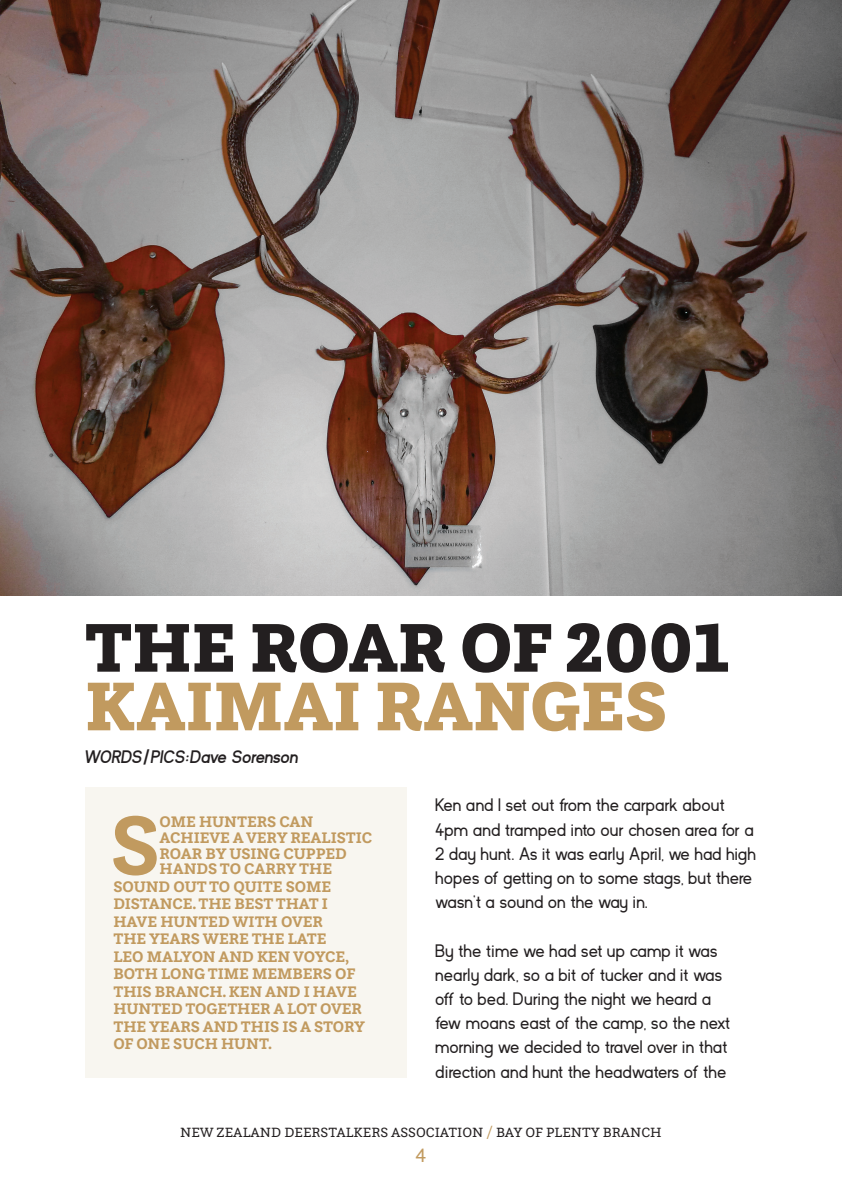
<style>
.page{position:relative;width:842px;height:1191px;background:#fff}
.page>*{position:absolute;margin:0;border:0;box-sizing:border-box;transform-origin:0 0}
.t1{font:700 86.8px "Questa Slab";color:#c19a5f}
.t2{font:900 72px "Questa Slab";color:#231f20}
.t3{font:900 72px "Questa Slab";color:#c19a5f}
.t4{font:20px "Questa Slab";color:#c19a5f}
.t5{font:18px/24.2px "Kayak Sans";color:#231f20}
.t6{font:italic 700 18px "Kayak Sans";letter-spacing:-.065em;color:#231f20}
.t7{font:700 16px/17.4px "Questa Slab";letter-spacing:-.005em;color:#c19a5f}
.t8{font:14px "Questa Slab";color:#231f20}
.s1{color:#c19a5f}
</style>
<div class="page">
<img style="left:0;top:0;width:842px;height:595px">
<div style="left:85px;top:787px;width:322px;height:290px;background:#f8f6f0"></div>
<h2 class="t2" style="left:85px;top:600px;width:645px">THE ROAR OF 2001</h2>
<h2 class="t3" style="left:85px;top:659px;width:583px">KAIMAI RANGES</h2>
<p class="t6" style="left:85px;top:747px;width:215px">WORDS/PICS:Dave Sorenson</p>
<h1 class="t1" style="left:110px;top:789px;width:51px">S</h1>
<p class="t7" style="left:160px;top:814px;width:214px;line-height:15.6px">OME HUNTERS CAN<br>ACHIEVE A VERY REALISTIC<br>ROAR BY USING CUPPED<br>HANDS TO CARRY THE</p>
<p class="t7" style="left:113px;top:877px;width:253px">SOUND OUT TO QUITE SOME<br>DISTANCE. THE BEST THAT I<br>HAVE HUNTED WITH OVER<br>THE YEARS WERE THE LATE<br>LEO MALYON AND KEN VOYCE,<br>BOTH LONG TIME MEMBERS OF<br>THIS BRANCH. KEN AND I HAVE<br>HUNTED TOGETHER A LOT OVER<br>THE YEARS AND THIS IS A STORY<br>OF ONE SUCH HUNT.</p>
<p class="t5" style="left:435px;top:793px;width:322px">Ken and I set out from the carpark about 4pm and tramped into our chosen area for a 2 day hunt. As it was early April, we had high hopes of getting on to some stags, but there wasn’t a sound on the way in.</p>
<p class="t5" style="left:435px;top:938px;width:297px">By the time we had set up camp it was nearly dark, so a bit of tucker and it was off to bed. During the night we heard a few moans east of the camp, so the next morning we decided to travel over in that direction and hunt the headwaters of the</p>
<p class="t8" style="left:180px;top:1123px;width:483px">NEW ZEALAND DEERSTALKERS ASSOCIATION <span class="s1">/</span> BAY OF PLENTY BRANCH</p>
<p class="t4" style="left:415px;top:1142px;width:12px">4</p>
</div>
